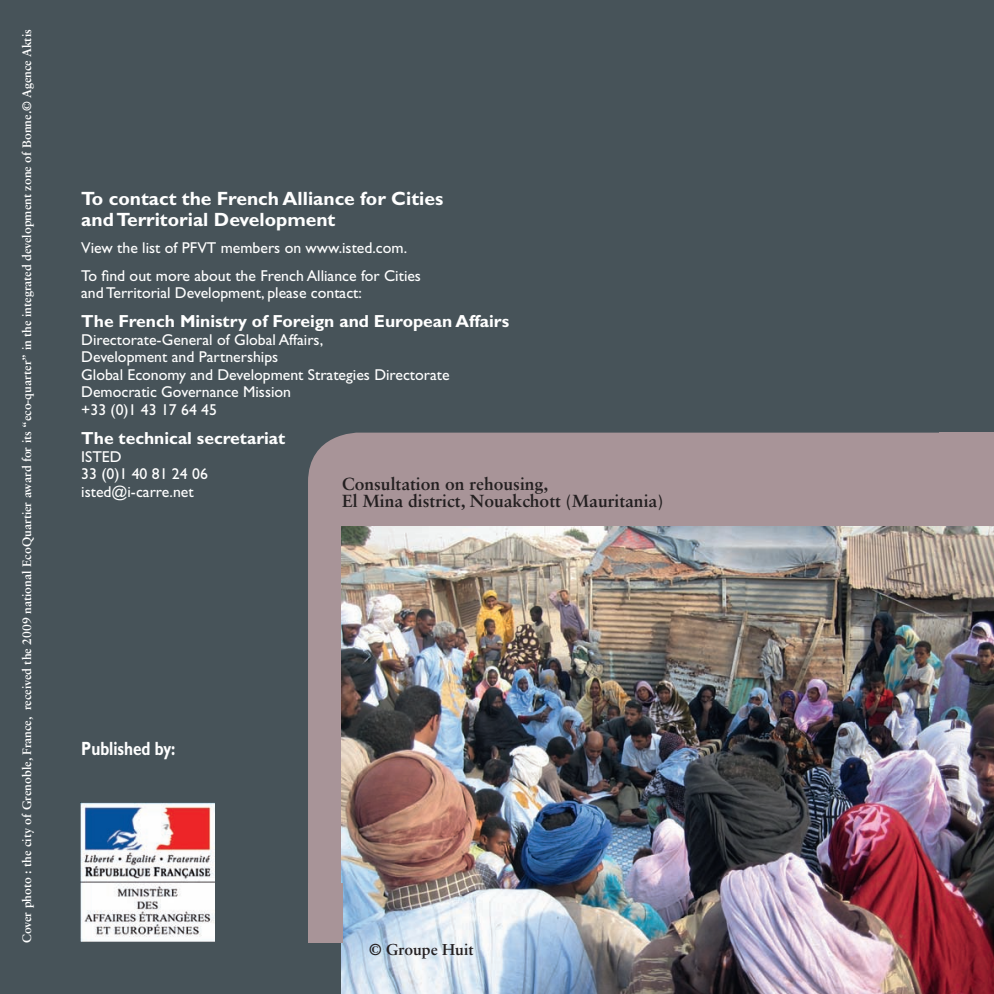
<style>
.page{position:relative;width:994px;height:994px;background:#475359}
.page>*{position:absolute;margin:0;border:0;box-sizing:border-box;transform-origin:0 0}
.t1{font:700 19.25px/21px "Gill Sans Std";color:#fff}
.t2{font:700 19.25px "Gill Sans Std";color:#fff;scale:.8 1}
.t3{font:700 17.5px "Gill Sans Std";color:#fff}
.t4{font:700 17.5px/17.5px "Sabon LT Std";color:#231f20}
.t5{font:15.75px/17.5px "Gill Sans Std";color:#fff}
.t6{font:700 15.75px "Sabon LT Std";color:#231f20}
.t7{font:700 12.25px "Sabon LT Std";color:#fff}
</style>
<div class="page">
<div style="left:308px;top:432px;width:686px;height:451px;background:#a89498"></div>
<img style="left:342px;top:526px;width:652px;height:468px">
<img style="left:80px;top:802px;width:135px;height:139px">
<div style="left:939px;top:432px;width:55px;height:60px;background:#a89498"></div>
<div style="left:308px;top:883px;width:35px;height:60px;background:#a89498"></div>
<p class="t7" style="left:19px;top:943px;width:915px;rotate:-90deg">Cover photo : the city of Grenoble, France, received the 2009 national EcoQuartier award for its “eco-quarter” in the integrated development zone of Bonne.© Agence Aktis</p>
<p class="t1" style="left:81px;top:188px;width:363px">To contact the French Alliance for Cities and Territorial Development</p>
<p class="t5" style="left:81px;top:234px;width:341px;line-height:27.5px">View the list of PFVT members on www.isted.com.<br>To find out more about the French Alliance for Cities</p>
<p class="t5" style="left:81px;top:284px;width:282px">and Territorial Development, please contact:</p>
<p class="t3" style="left:81px;top:311px;width:429px">The French Ministry of Foreign and European Affairs</p>
<p class="t5" style="left:81px;top:331px;width:370px">Directorate-General of Global Affairs,<br>Development and Partnerships<br>Global Economy and Development Strategies Directorate Democratic Governance Mission<br>+33 (0)1 43 17 64 45</p>
<p class="t3" style="left:81px;top:428px;width:206px">The technical secretariat</p>
<p class="t5" style="left:81px;top:448px;width:128px">ISTED<br>33 (0)1 40 81 24 06 isted@i-carre.net</p>
<p class="t4" style="left:342px;top:475px;width:323px">Consultation on rehousing,<br>El Mina district, Nouakchott (Mauritania)</p>
<p class="t2" style="left:81px;top:737px;width:119px">Published by:</p>
<p class="t6" style="left:369px;top:939px;width:106px">© Groupe Huit</p>
</div>
